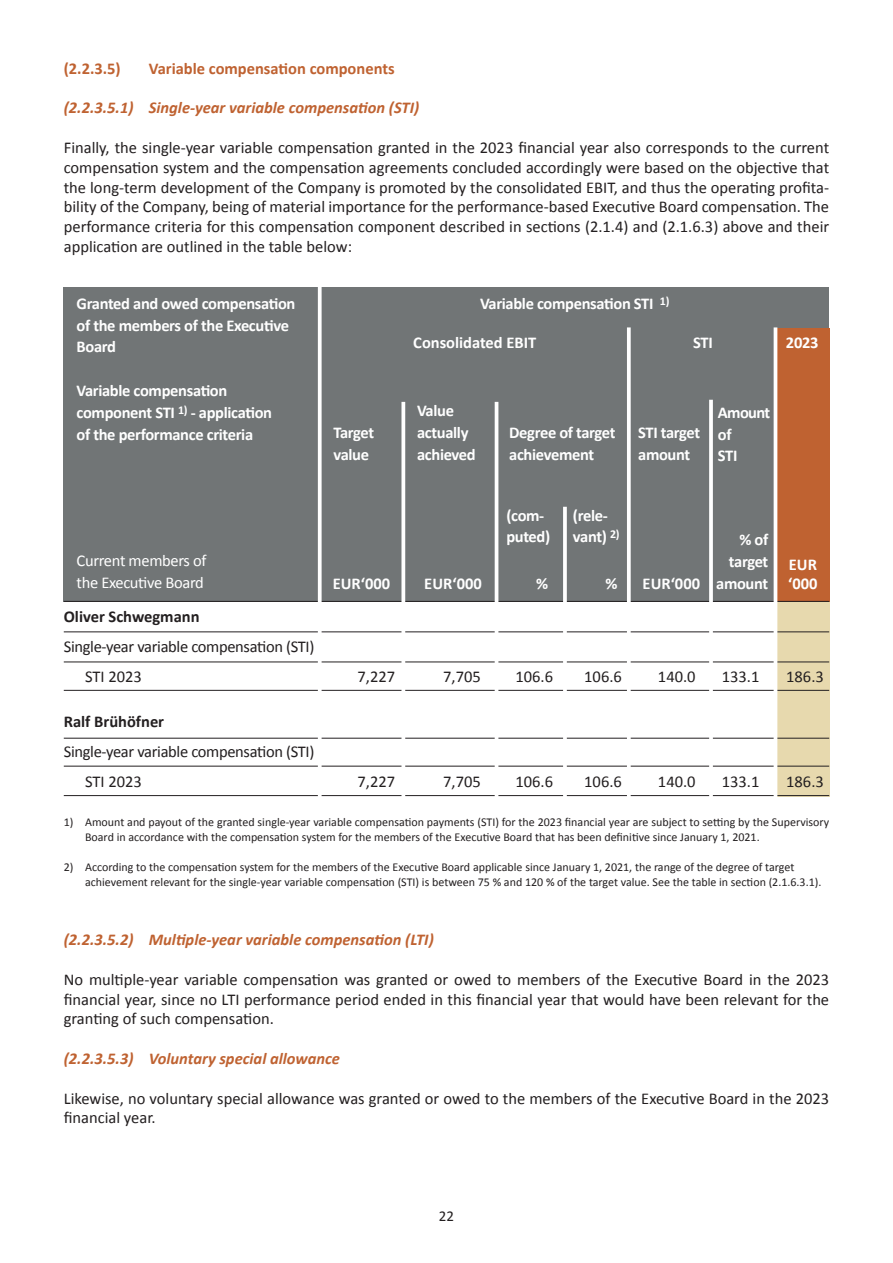
<style>
.page{position:relative;width:893px;height:1263px;background:#fff}
.page>*{position:absolute;margin:0;border:0;box-sizing:border-box;transform-origin:0 0}
.t1{font:16.5px/19.8px "Calibri";color:#231f20;text-align:justify}
.t2{font:700 16.5px/21.8px "Calibri";letter-spacing:-.02em;color:#fff}
.t3{font:italic 700 16.5px "Calibri";color:#bf6231}
.t4{font:16.5px/30px "Calibri";letter-spacing:-.02em;color:#231f20}
.t5{font:700 16.5px "Calibri";color:#bf6231}
.t6{font:16.5px/21.8px "Calibri";letter-spacing:-.02em;color:#fff}
.t7{font:700 16.5px "Calibri";color:#231f20}
.t8{font:700 16.5px "Calibri";color:#fff}
.t9{font:700 16.5px/21.8px "Calibri";letter-spacing:-.04em;color:#fff}
.t10{font:15px "Calibri";color:#231f20}
.t11{font:12px/15px "Calibri";color:#231f20}
</style>
<div class="page">
<div style="left:775px;top:596px;width:54px;height:200px;background:#e7d9ae"></div>
<div style="left:64px;top:287px;width:765px;height:315px;background:#717576"></div>
<div style="left:777px;top:328px;width:52px;height:274px;background:#bf6231"></div>
<hr style="left:64px;top:661px;width:765px;height:1px;background:#231f20">
<hr style="left:64px;top:738px;width:765px;height:1px;background:#231f20">
<hr style="left:64px;top:631px;width:765px;height:1px;background:#231f20">
<hr style="left:64px;top:601px;width:765px;height:1px;background:#231f20">
<hr style="left:64px;top:690px;width:765px;height:1px;background:#231f20">
<hr style="left:64px;top:766px;width:765px;height:1px;background:#231f20">
<hr style="left:64px;top:795px;width:765px;height:1px;background:#231f20">
<hr style="left:401px;top:402px;width:4px;height:402px;background:#fff">
<hr style="left:563px;top:507px;width:4px;height:297px;background:#fff">
<svg style="left:709px;top:400px;width:4px;height:396px;fill:#fff"></svg>
<hr style="left:774px;top:327px;width:3px;height:481px;background:#fff">
<svg style="left:318px;top:287px;width:4px;height:509px;fill:#fff"></svg>
<hr style="left:627px;top:327px;width:4px;height:482px;background:#fff">
<hr style="left:495px;top:402px;width:3px;height:402px;background:#fff">
<p class="t5" style="left:64px;top:58px;width:58px">(2.2.3.5)</p>
<p class="t5" style="left:149px;top:58px;width:247px">Variable compensation components</p>
<p class="t3" style="left:64px;top:97px;width:357px">(2.2.3.5.1) Single-year variable compensation (STI)</p>
<p class="t1" style="left:64px;top:138px;width:767px">Finally, the single-year variable compensation granted in the 2023 financial year also corresponds to the current compensation system and the compensation agreements concluded accordingly were based on the objective that the long-term development of the Company is promoted by the consolidated EBIT, and thus the operating profita&shy;bility of the Company, being of material importance for the performance-based Executive Board compensation. The performance criteria for this compensation component described in sections (2.1.4) and (2.1.6.3) above and their application are outlined in the table below:</p>
<p class="t2" style="left:77px;top:293px;width:220px">Granted and owed compensation of the members of the Executive<br>Board</p>
<p class="t2" style="left:77px;top:380px;width:197px">Variable compensation component STI <sup>1)</sup> - application of the performance criteria</p>
<p class="t6" style="left:77px;top:550px;width:131px">Current members of the Executive Board</p>
<p class="t2" style="left:333px;top:422px;width:42px">Target value</p>
<p class="t2" style="left:480px;top:293px;width:191px">Variable compensation STI <sup>1)</sup></p>
<p class="t8" style="left:413px;top:332px;width:125px">Consolidated EBIT</p>
<p class="t2" style="left:693px;top:332px;width:21px">STI</p>
<p class="t2" style="left:786px;top:332px;width:34px">2023</p>
<p class="t2" style="left:417px;top:400px;width:60px">Value actually achieved</p>
<p class="t2" style="left:509px;top:422px;width:108px">Degree of target achievement</p>
<p class="t2" style="left:506px;top:504px;width:45px">(com&shy;puted)</p>
<p class="t2" style="left:573px;top:504px;width:48px">(rele&shy;vant) <sup>2)</sup></p>
<p class="t2" style="left:638px;top:422px;width:63px">STI target amount</p>
<p class="t9" style="left:718px;top:401px;width:54px">Amount of<br>STI</p>
<p class="t2" style="left:729px;top:529px;width:41px;text-align:right">% of target</p>
<p class="t2" style="left:789px;top:554px;width:30px">EUR</p>
<p class="t2" style="left:333px;top:573px;width:59px">EUR‘000</p>
<p class="t2" style="left:424px;top:573px;width:59px">EUR‘000</p>
<p class="t2" style="left:643px;top:573px;width:59px">EUR‘000</p>
<p class="t2" style="left:788px;top:573px;width:31px">‘000</p>
<p class="t2" style="left:536px;top:572px;width:14px">%</p>
<p class="t2" style="left:606px;top:572px;width:14px">%</p>
<p class="t2" style="left:716px;top:572px;width:54px">amount</p>
<p class="t7" style="left:64px;top:606px;width:137px">Oliver Schwegmann</p>
<p class="t4" style="left:85px;top:632px;width:231px;text-indent:-21px">Single-year variable compensation (STI)<br>STI 2023</p>
<p class="t7" style="left:64px;top:711px;width:102px">Ralf Brühöfner</p>
<p class="t4" style="left:85px;top:737px;width:231px;text-indent:-21px">Single-year variable compensation (STI)<br>STI 2023</p>
<p class="t1" style="left:357px;top:667px;width:39px">7,227</p>
<p class="t1" style="left:443px;top:667px;width:39px">7,705</p>
<p class="t1" style="left:515px;top:667px;width:39px">106.6</p>
<p class="t1" style="left:584px;top:667px;width:39px">106.6</p>
<p class="t1" style="left:658px;top:667px;width:39px">140.0</p>
<p class="t1" style="left:722px;top:667px;width:39px">133.1</p>
<p class="t1" style="left:786px;top:667px;width:39px">186.3</p>
<p class="t1" style="left:786px;top:772px;width:39px">186.3</p>
<p class="t11" style="left:85px;top:814px;width:746px;text-indent:-21px">1) Amount and payout of the granted single-year variable compensation payments (STI) for the 2023 financial year are subject to setting by the Supervisory<br>Board in accordance with the compensation system for the members of the Executive Board that has been definitive since January 1, 2021.</p>
<p class="t11" style="left:85px;top:859px;width:738px;text-indent:-21px">2) According to the compensation system for the members of the Executive Board applicable since January 1, 2021, the range of the degree of target achievement relevant for the single-year variable compensation (STI) is between 75 % and 120 % of the target value. See the table in section (2.1.6.3.1).</p>
<p class="t1" style="left:357px;top:772px;width:39px">7,227</p>
<p class="t1" style="left:443px;top:772px;width:39px">7,705</p>
<p class="t1" style="left:515px;top:772px;width:39px">106.6</p>
<p class="t1" style="left:584px;top:772px;width:39px">106.6</p>
<p class="t1" style="left:658px;top:772px;width:39px">140.0</p>
<p class="t1" style="left:722px;top:772px;width:39px">133.1</p>
<p class="t3" style="left:64px;top:929px;width:372px">(2.2.3.5.2) Multiple-year variable compensation (LTI)</p>
<p class="t1" style="left:64px;top:969px;width:767px">No multiple-year variable compensation was granted or owed to members of the Executive Board in the 2023 financial year, since no LTI performance period ended in this financial year that would have been relevant for the granting of such compensation.</p>
<p class="t3" style="left:64px;top:1048px;width:278px">(2.2.3.5.3) Voluntary special allowance</p>
<p class="t1" style="left:64px;top:1088px;width:767px">Likewise, no voluntary special allowance was granted or owed to the members of the Executive Board in the 2023 financial year.</p>
<p class="t10" style="left:439px;top:1206px;width:17px">22</p>
</div>
